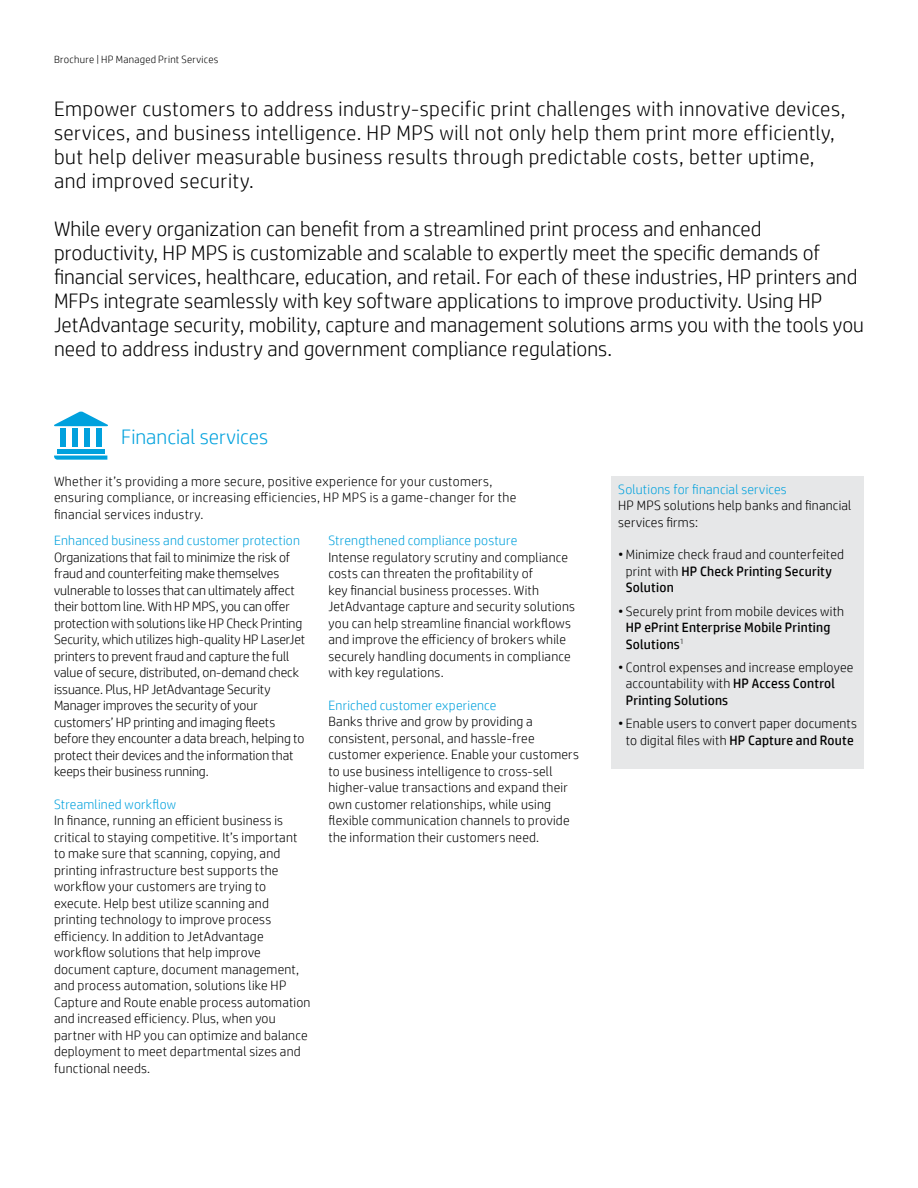
<style>
.page{position:relative;width:918px;height:1188px;background:#fff}
.page>*{position:absolute;margin:0;border:0;box-sizing:border-box;transform-origin:0 0}
.t1{font:300 21px/24px "HP Simplified";letter-spacing:.005em;color:#000}
.t2{font:300 21px "HP Simplified";color:#00a1dd}
.t3{font:300 13.5px/16.5px "HP Simplified";letter-spacing:.015em;color:#000}
.t4{font:300 13.5px/16.5px "HP Simplified";letter-spacing:-.005em;color:#000}
.t5{font:300 13.5px "HP Simplified";letter-spacing:.015em;color:#00a1dd}
.t6{font:13.5px/16.5px "HP Simplified";letter-spacing:.015em;color:#000}
.t7{font:300 10.5px "HP Simplified";letter-spacing:.025em;color:#000}
.s1{font-weight:400}
</style>
<div class="page">
<svg style="left:54px;top:411px;width:54px;height:15px"></svg>
<hr style="left:57px;top:449px;width:48px;height:4px;background:#00a1dd">
<div style="left:60px;top:428px;width:5px;height:19px;background:#00a1dd"></div>
<div style="left:72px;top:428px;width:6px;height:19px;background:#00a1dd"></div>
<div style="left:84px;top:428px;width:6px;height:19px;background:#00a1dd"></div>
<div style="left:96px;top:428px;width:6px;height:19px;background:#00a1dd"></div>
<svg style="left:54px;top:456px;width:53px;height:4px"></svg>
<div style="left:611px;top:476px;width:253px;height:293px;background:#e6e7e8"></div>
<p class="t7" style="left:54px;top:52px;width:166px">Brochure | HP Managed Print Services</p>
<p class="t1" style="left:54px;top:96px;width:793px">Empower customers to address industry-specific print challenges with innovative devices, services, and business intelligence. HP MPS will not only help them print more efficiently, but help deliver measurable business results through predictable costs, better uptime, and improved security.</p>
<p class="t1" style="left:54px;top:216px;width:812px">While every organization can benefit from a streamlined print process and enhanced productivity, HP MPS is customizable and scalable to expertly meet the specific demands of financial services, healthcare, education, and retail. For each of these industries, HP printers and MFPs integrate seamlessly with key software applications to improve productivity. Using HP JetAdvantage security, mobility, capture and management solutions arms you with the tools you need to address industry and government compliance regulations.</p>
<h1 class="t2" style="left:121px;top:423px;width:148px">Financial services</h1>
<p class="t3" style="left:54px;top:472px;width:464px">Whether it’s providing a more secure, positive experience for your customers, ensuring compliance, or increasing efficiencies, HP MPS is a game-changer for the financial services industry.</p>
<p class="t5" style="left:54px;top:532px;width:247px">Enhanced business and customer protection</p>
<p class="t4" style="left:54px;top:548px;width:253px">Organizations that fail to minimize the risk of fraud and counterfeiting make themselves vulnerable to losses that can ultimately affect their bottom line. With HP MPS, you can offer protection with solutions like HP Check Printing Security, which utilizes high-quality HP LaserJet printers to prevent fraud and capture the full value of secure, distributed, on-demand check issuance. Plus, HP JetAdvantage Security Manager improves the security of your customers’ HP printing and imaging fleets before they encounter a data breach, helping to protect their devices and the information that keeps their business running.</p>
<p class="t5" style="left:54px;top:795px;width:124px">Streamlined workflow</p>
<p class="t3" style="left:54px;top:812px;width:258px">In finance, running an efficient business is critical to staying competitive. It’s important to make sure that scanning, copying, and printing infrastructure best supports the workflow your customers are trying to execute. Help best utilize scanning and printing technology to improve process efficiency. In addition to JetAdvantage workflow solutions that help improve document capture, document management, and process automation, solutions like HP Capture and Route enable process automation and increased efficiency. Plus, when you partner with HP you can optimize and balance deployment to meet departmental sizes and functional needs.</p>
<p class="t5" style="left:328px;top:532px;width:190px">Strengthened compliance posture</p>
<p class="t3" style="left:328px;top:548px;width:248px">Intense regulatory scrutiny and compliance costs can threaten the profitability of<br>key financial business processes. With JetAdvantage capture and security solutions you can help streamline financial workflows and improve the efficiency of brokers while securely handling documents in compliance with key regulations.</p>
<p class="t5" style="left:328px;top:696px;width:170px">Enriched customer experience</p>
<p class="t3" style="left:328px;top:713px;width:252px">Banks thrive and grow by providing a consistent, personal, and hassle-free customer experience. Enable your customers to use business intelligence to cross-sell higher-value transactions and expand their own customer relationships, while using flexible communication channels to provide the information their customers need.</p>
<p class="t5" style="left:618px;top:480px;width:170px">Solutions for financial services</p>
<p class="t3" style="left:618px;top:497px;width:235px">HP MPS solutions help banks and financial services firms:</p>
<p class="t3" style="left:626px;top:546px;width:220px;text-indent:-8px">•Minimize check fraud and counterfeited print with <span class="s1">HP Check Printing Security<br>Solution</span></p>
<p class="t3" style="left:618px;top:602px;width:227px">• Securely print from mobile devices with</p>
<p class="t6" style="left:626px;top:619px;width:206px">HP ePrint Enterprise Mobile Printing<br>Solutions<sup>1</sup></p>
<p class="t3" style="left:626px;top:659px;width:229px;text-indent:-8px">• Control expenses and increase employee accountability with <span class="s1">HP Access Control<br>Printing Solutions</span></p>
<p class="t3" style="left:618px;top:715px;width:240px;text-align:center">• Enable users to convert paper documents to digital files with <span class="s1">HP Capture and Route</span></p>
</div>
